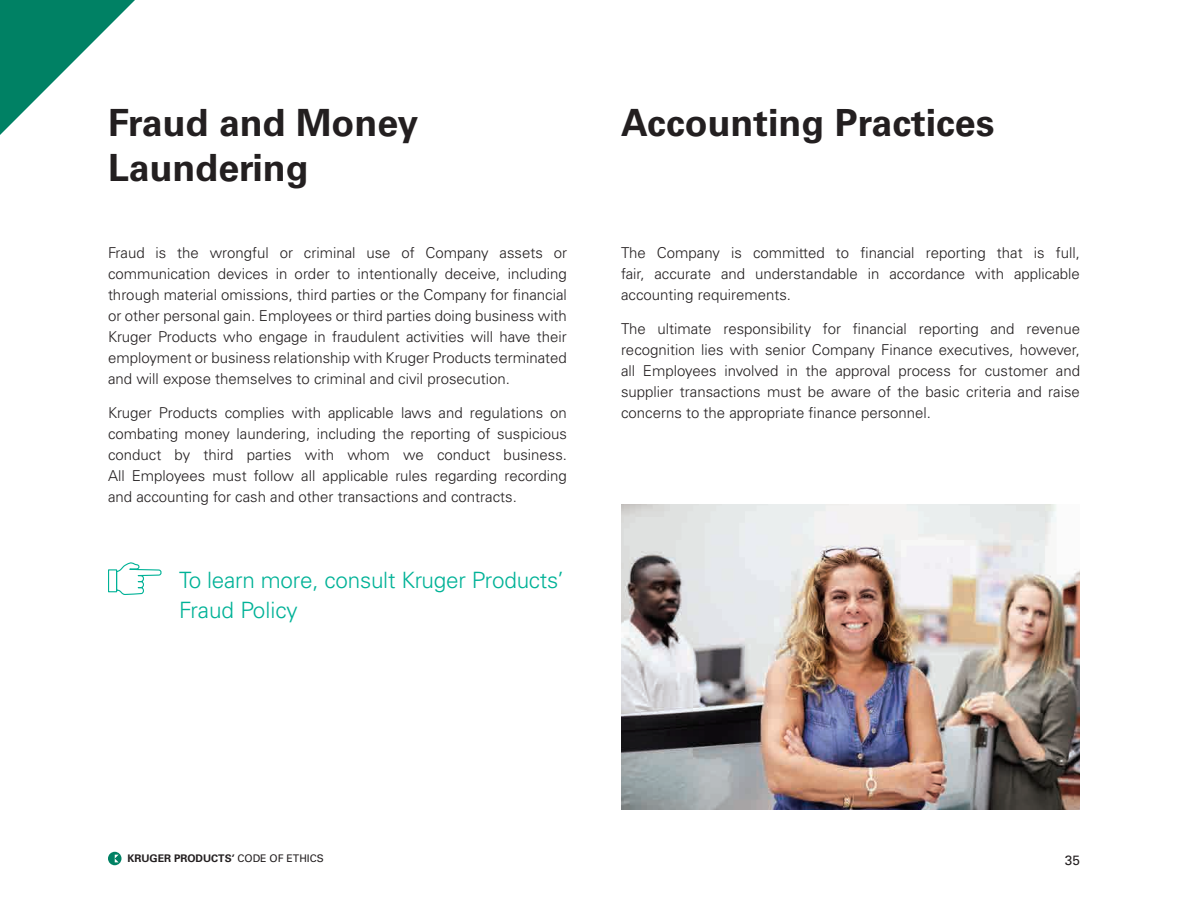
<style>
.page{position:relative;width:1188px;height:918px;background:#fff}
.page>*{position:absolute;margin:0;border:0;box-sizing:border-box;transform-origin:0 0}
.TITRE{font:700 37.5px/45px "Univers";color:#231f20}
.TXT_Gros{font:300 22.5px/30px "Univers";letter-spacing:-.01em;color:#00b297}
.TXT{font:300 15px/21px "Univers";color:#231f20;text-align:justify}
.t1{font:13.5px "Univers";color:#231f20}
.t2{font:700 10.5px "Univers";color:#231f20}
.s1{font-weight:400}
</style>
<div class="page">
<svg style="left:108px;top:562px;width:54px;height:33px"></svg>
<img style="left:621px;top:504px;width:459px;height:306px">
<svg style="left:0;top:0;width:135px;height:135px"></svg>
<svg style="left:108px;top:852px;width:14px;height:13px"></svg>
<svg style="left:115px;top:855px;width:4px;height:7px"></svg>
<p class="TITRE" style="left:108px;top:101px;width:312px">Fraud and Money<br>Laundering</p>
<p class="TITRE" style="left:621px;top:101px;width:375px">Accounting Practices</p>
<p class="TXT" style="left:108px;top:242px;width:461px">Fraud is the wrongful or criminal use of Company assets or communication devices in order to intentionally deceive, including through material omissions, third parties or the Company for financial or other personal gain. Employees or third parties doing business with Kruger Products who engage in fraudulent activities will have their employment or business relationship with Kruger Products terminated and will expose themselves to criminal and civil prosecution.</p>
<p class="TXT" style="left:108px;top:403px;width:461px">Kruger Products complies with applicable laws and regulations on combating money laundering, including the reporting of suspicious conduct by third parties with whom we conduct business.<br>All Employees must follow all applicable rules regarding recording and accounting for cash and other transactions and contracts.</p>
<p class="TXT_Gros" style="left:179px;top:565px;width:386px">To learn more, consult Kruger Products’<br>Fraud Policy</p>
<p class="TXT" style="left:621px;top:242px;width:461px">The Company is committed to financial reporting that is full, fair, accurate and understandable in accordance with applicable accounting requirements.</p>
<p class="TXT" style="left:621px;top:319px;width:461px">The ultimate responsibility for financial reporting and revenue recognition lies with senior Company Finance executives, however, all Employees involved in the approval process for customer and supplier transactions must be aware of the basic criteria and raise concerns to the appropriate finance personnel.</p>
<p class="t2" style="left:127px;top:852px;width:198px">KRUGER PRODUCTS’ <span class="s1">CODE OF ETHICS</span></p>
<p class="t1" style="left:1065px;top:852px;width:17px">35</p>
</div>
